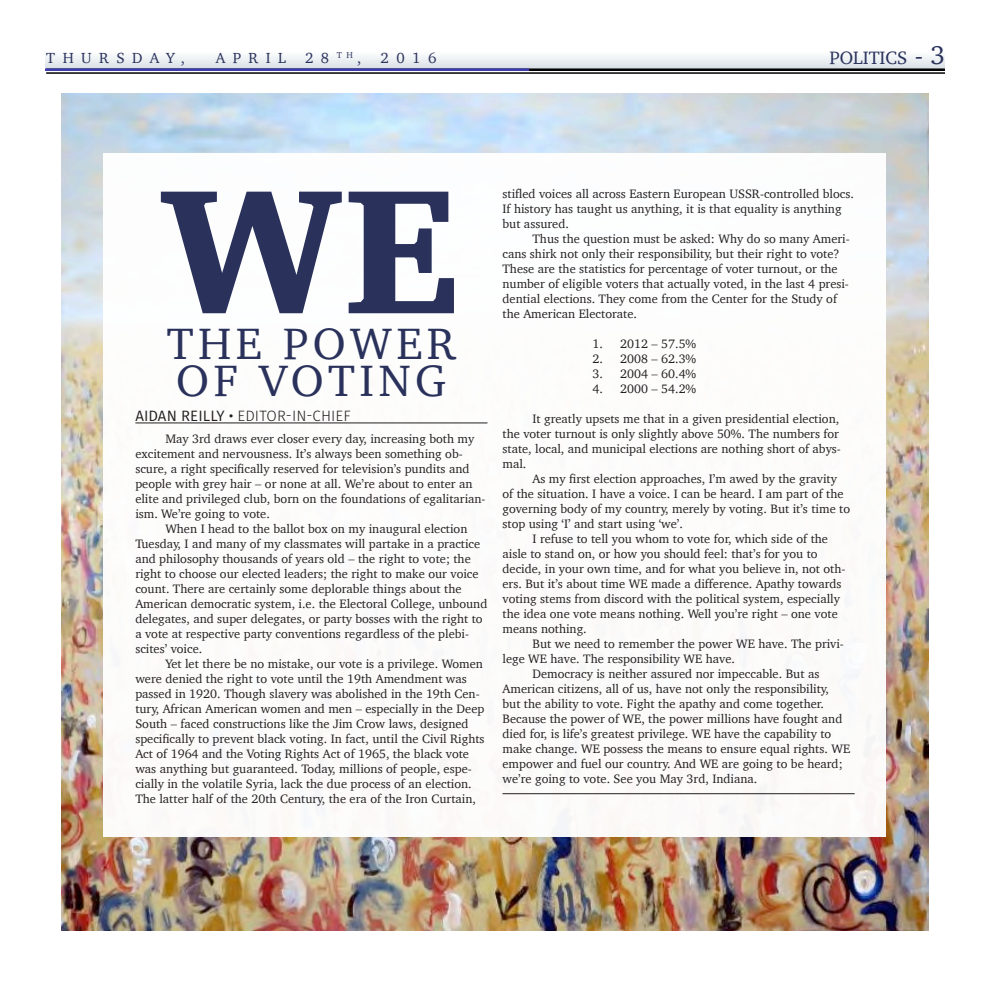
<style>
.page{position:relative;width:990px;height:990px;background:#fff}
.page>*{position:absolute;margin:0;border:0;box-sizing:border-box;transform-origin:0 0}
.t1{font:900 181.25px "Charter";color:#2a325c}
.t2{font:45px "Charter";letter-spacing:.1em;color:#2a325c}
.t3{font:18.38px "Charter";color:#2a325c}
.t4{font:300 15px "Fira Sans";letter-spacing:.01em;color:#231f20}
.t5{font:15px "Charter";letter-spacing:.5em;color:#2a325c}
.t6{font:12.5px/15px "Charter";color:#231f20}
.s1{font-size:26.25px}
.s2{font-weight:400}
</style>
<div class="page">
<img style="left:62px;top:93px;width:866px;height:837px">
<div style="left:104px;top:153px;width:782px;height:684px;background:#fff"></div>
<hr style="left:135px;top:423px;width:352px;height:1px;background:#231f20">
<hr style="left:502px;top:793px;width:353px;height:1px;background:#231f20">
<div style="left:45px;top:52px;width:900px;height:16px;background:linear-gradient(to right,#eaeff1,#eaeff1)"></div>
<hr style="left:46px;top:73px;width:899px;height:1px;background:#000">
<hr style="left:46px;top:68px;width:899px;height:3px;background:#000">
<hr style="left:45px;top:68px;width:484px;height:3px;background:#403db4">
<p class="t5" style="left:46px;top:45px;width:140px">THURSDAY,</p>
<p class="t5" style="left:216px;top:45px;width:72px">APRIL</p>
<p class="t5" style="left:305px;top:45px;width:58px">28 <sup>TH</sup>,</p>
<p class="t5" style="left:381px;top:45px;width:57px">2016</p>
<p class="t3" style="left:829px;top:41px;width:117px">POLITICS <span class="s1">- 3</span></p>
<p class="t1" style="left:160px;top:139px;width:304px">WE</p>
<p class="t2" style="left:167px;top:305px;width:291px">THE POWER</p>
<p class="t2" style="left:176px;top:342px;width:272px">OF VOTING</p>
<p class="t4" style="left:135px;top:405px;width:217px"><span class="s2">AIDAN REILLY •</span> EDITOR-IN-CHIEF</p>
<p class="t6" style="left:135px;top:431px;width:352px;text-indent:30px">May 3rd draws ever closer every day, increasing both my excitement and nervousness. It’s always been something ob&shy;scure, a right specifically reserved for television’s pundits and people with grey hair – or none at all. We’re about to enter an elite and privileged club, born on the foundations of egalitarian&shy;ism. We’re going to vote.</p>
<p class="t6" style="left:135px;top:521px;width:354px;text-indent:30px">When I head to the ballot box on my inaugural election Tuesday, I and many of my classmates will partake in a practice and philosophy thousands of years old – the right to vote; the right to choose our elected leaders; the right to make our voice count. There are certainly some deplorable things about the American democratic system, i.e. the Electoral College, unbound delegates, and super delegates, or party bosses with the right to a vote at respective party conventions regardless of the plebi&shy;scites’ voice.</p>
<p class="t6" style="left:135px;top:656px;width:351px;text-indent:30px">Yet let there be no mistake, our vote is a privilege. Women were denied the right to vote until the 19th Amendment was passed in 1920. Though slavery was abolished in the 19th Cen&shy;tury, African American women and men – especially in the Deep South – faced constructions like the Jim Crow laws, designed specifically to prevent black voting. In fact, until the Civil Rights Act of 1964 and the Voting Rights Act of 1965, the black vote was anything but guaranteed. Today, millions of people, espe&shy;cially in the volatile Syria, lack the due process of an election.<br>The latter half of the 20th Century, the era of the Iron Curtain,</p>
<p class="t6" style="left:502px;top:186px;width:353px">stifled voices all across Eastern European USSR-controlled blocs.<br>If history has taught us anything, it is that equality is anything but assured.</p>
<p class="t6" style="left:502px;top:231px;width:349px;text-indent:30px">Thus the question must be asked: Why do so many Ameri&shy;cans shirk not only their responsibility, but their right to vote?<br>These are the statistics for percentage of voter turnout, or the number of eligible voters that actually voted, in the last 4 presi&shy;dential elections. They come from the Center for the Study of the American Electorate.</p>
<p class="t6" style="left:592px;top:336px;width:105px">1. 2012 – 57.5%</p>
<p class="t6" style="left:592px;top:351px;width:105px">2. 2008 – 62.3%</p>
<p class="t6" style="left:592px;top:366px;width:105px">3. 2004 – 60.4%</p>
<p class="t6" style="left:592px;top:381px;width:105px">4. 2000 – 54.2%</p>
<p class="t6" style="left:502px;top:411px;width:340px;text-indent:30px">It greatly upsets me that in a given presidential election, the voter turnout is only slightly above 50%. The numbers for state, local, and municipal elections are nothing short of abys&shy;mal.</p>
<p class="t6" style="left:502px;top:471px;width:349px;text-indent:30px">As my first election approaches, I’m awed by the gravity of the situation. I have a voice. I can be heard. I am part of the governing body of my country, merely by voting. But it’s time to stop using ‘I’ and start using ‘we’.</p>
<p class="t6" style="left:502px;top:531px;width:344px;text-indent:30px">I refuse to tell you whom to vote for, which side of the aisle to stand on, or how you should feel: that’s for you to decide, in your own time, and for what you believe in, not oth&shy;ers. But it’s about time WE made a difference. Apathy towards voting stems from discord with the political system, especially the idea one vote means nothing. Well you’re right – one vote means nothing.</p>
<p class="t6" style="left:502px;top:636px;width:343px;text-indent:30px">But we need to remember the power WE have. The privi&shy;lege WE have. The responsibility WE have.</p>
<p class="t6" style="left:502px;top:666px;width:349px;text-indent:30px">Democracy is neither assured nor impeccable. But as American citizens, all of us, have not only the responsibility,<br>but the ability to vote. Fight the apathy and come together.<br>Because the power of WE, the power millions have fought and died for, is life’s greatest privilege. WE have the capability to make change. WE possess the means to ensure equal rights. WE empower and fuel our country. And WE are going to be heard; we’re going to vote. See you May 3rd, Indiana.</p>
</div>
